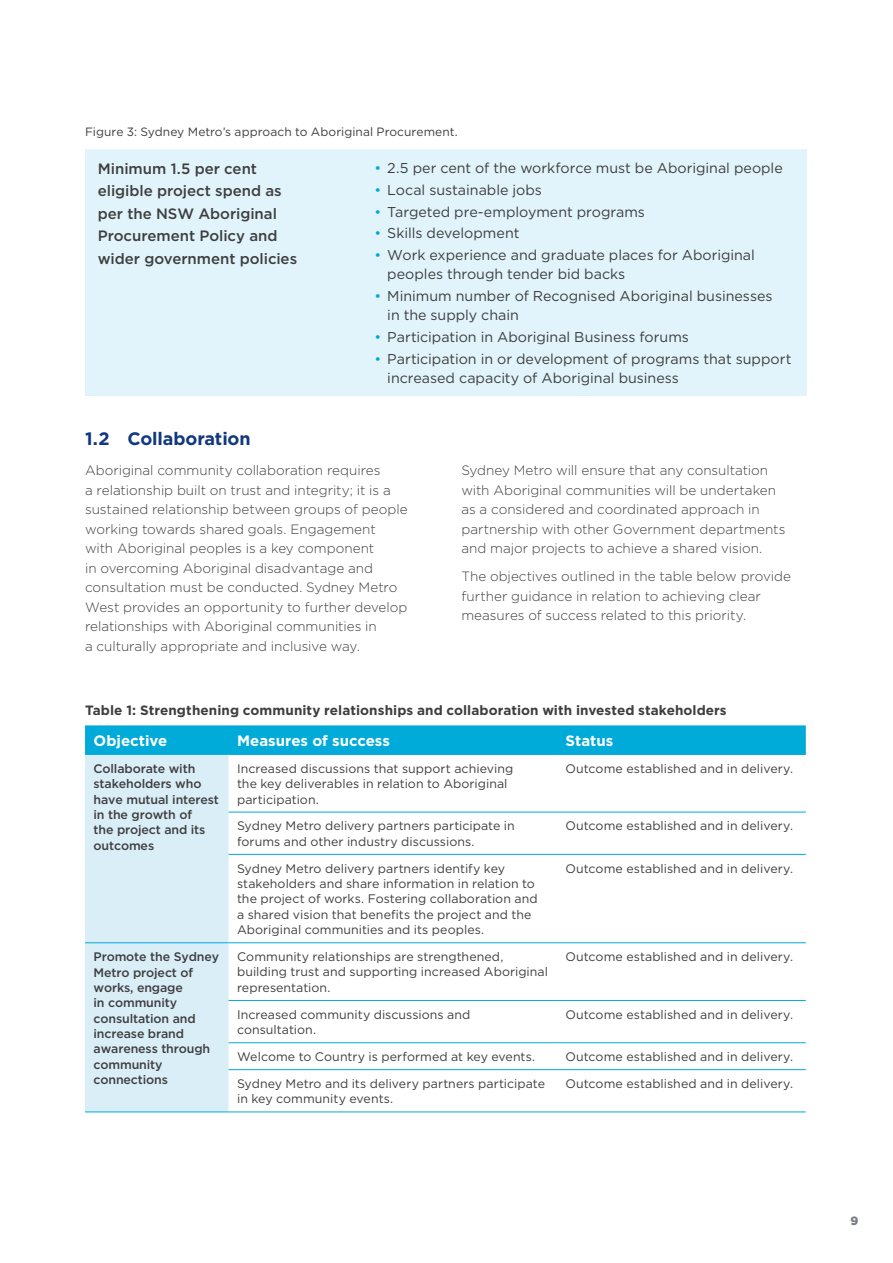
<style>
.page{position:relative;width:893px;height:1263px;background:#fff}
.page>*{position:absolute;margin:0;border:0;box-sizing:border-box;transform-origin:0 0}
.t1{font:700 18px "Gotham";letter-spacing:-.01em;color:#113880}
.t2{font:500 15px/22.5px "Gotham";color:#3e3e3f}
.t3{font:700 15px "Gotham";color:#fff}
.t4{font:14.25px/19.5px "Gotham";color:#3e3e3f}
.t5{font:300 13.5px/19.5px "Gotham";color:#3e3e3f}
.t6{font:700 13.5px "Gotham";letter-spacing:.005em;color:#3e3e3f}
.t7{font:12.3px/15.3px "Gotham";letter-spacing:.005em;color:#3e3e3f}
.t8{font:500 12.3px/15.3px "Gotham";letter-spacing:-.01em;color:#3e3e3f}
.t9{font:12px "Gotham";letter-spacing:.005em;color:#3e3e3f}
.t10{font:900 12px "Gotham";color:#787d83}
.s1{color:#00aad9}
</style>
<div class="page">
<div style="left:85px;top:149px;width:722px;height:247px;background:#e1f4fb"></div>
<div style="left:85px;top:725px;width:721px;height:29px;background:#00aad9"></div>
<div style="left:85px;top:755px;width:144px;height:356px;background:#daeef8"></div>
<hr style="left:229px;top:812px;width:328px;height:1px;background:#00aad9">
<hr style="left:557px;top:812px;width:249px;height:1px;background:#00aad9">
<hr style="left:229px;top:854px;width:328px;height:1px;background:#00aad9">
<hr style="left:557px;top:854px;width:249px;height:1px;background:#00aad9">
<hr style="left:85px;top:942px;width:144px;height:1px;background:#00aad9">
<hr style="left:229px;top:942px;width:328px;height:1px;background:#00aad9">
<hr style="left:557px;top:942px;width:249px;height:1px;background:#00aad9">
<hr style="left:229px;top:1000px;width:328px;height:1px;background:#00aad9">
<hr style="left:557px;top:1000px;width:249px;height:1px;background:#00aad9">
<hr style="left:229px;top:1042px;width:328px;height:1px;background:#00aad9">
<hr style="left:557px;top:1042px;width:249px;height:1px;background:#00aad9">
<hr style="left:85px;top:1111px;width:144px;height:1px;background:#00aad9">
<hr style="left:229px;top:1069px;width:328px;height:1px;background:#00aad9">
<hr style="left:229px;top:1111px;width:328px;height:1px;background:#00aad9">
<hr style="left:557px;top:1069px;width:249px;height:1px;background:#00aad9">
<hr style="left:557px;top:1111px;width:249px;height:1px;background:#00aad9">
<hr style="left:85px;top:754px;width:144px;height:1px;background:#00aad9">
<hr style="left:229px;top:754px;width:328px;height:1px;background:#00aad9">
<hr style="left:557px;top:754px;width:249px;height:1px;background:#00aad9">
<p class="t9" style="left:85px;top:124px;width:374px">Figure 3: Sydney Metro’s approach to Aboriginal Procurement.</p>
<p class="t2" style="left:98px;top:157px;width:201px">Minimum 1.5 per cent eligible project spend as per the NSW Aboriginal<br>Procurement Policy and wider government policies</p>
<p class="t4" style="left:375px;top:158px;width:410px"><span class="s1">•</span> 2.5 per cent of the workforce must be Aboriginal people</p>
<p class="t4" style="left:375px;top:180px;width:169px"><span class="s1">•</span> Local sustainable jobs</p>
<p class="t4" style="left:375px;top:201px;width:272px"><span class="s1">•</span> Targeted pre-employment programs</p>
<p class="t4" style="left:375px;top:223px;width:146px"><span class="s1">•</span> Skills development</p>
<p class="t4" style="left:387px;top:245px;width:369px;text-indent:-13px"><span class="s1">•</span> Work experience and graduate places for Aboriginal peoples through tender bid backs</p>
<p class="t4" style="left:387px;top:286px;width:387px;text-indent:-13px"><span class="s1">•</span> Minimum number of Recognised Aboriginal businesses in the supply chain</p>
<p class="t4" style="left:375px;top:327px;width:316px"><span class="s1">•</span> Participation in Aboriginal Business forums</p>
<p class="t4" style="left:387px;top:349px;width:406px;text-indent:-13px"><span class="s1">•</span> Participation in or development of programs that support increased capacity of Aboriginal business</p>
<h1 class="t1" style="left:85px;top:427px;width:167px">1.2 Collaboration</h1>
<p class="t5" style="left:85px;top:460px;width:324px">Aboriginal community collaboration requires<br>a relationship built on trust and integrity; it is a sustained relationship between groups of people working towards shared goals. Engagement<br>with Aboriginal peoples is a key component<br>in overcoming Aboriginal disadvantage and consultation must be conducted. Sydney Metro West provides an opportunity to further develop relationships with Aboriginal communities in<br>a culturally appropriate and inclusive way.</p>
<p class="t5" style="left:461px;top:460px;width:326px">Sydney Metro will ensure that any consultation with Aboriginal communities will be undertaken as a considered and coordinated approach in partnership with other Government departments and major projects to achieve a shared vision.</p>
<p class="t5" style="left:461px;top:566px;width:331px">The objectives outlined in the table below provide further guidance in relation to achieving clear measures of success related to this priority.</p>
<p class="t6" style="left:85px;top:701px;width:643px">Table 1: Strengthening community relationships and collaboration with invested stakeholders</p>
<p class="t3" style="left:94px;top:731px;width:75px">Objective</p>
<p class="t3" style="left:237px;top:731px;width:154px">Measures of success</p>
<p class="t3" style="left:566px;top:731px;width:49px">Status</p>
<p class="t8" style="left:94px;top:761px;width:127px">Collaborate with stakeholders who have mutual interest in the growth of<br>the project and its outcomes</p>
<p class="t7" style="left:237px;top:760px;width:278px">Increased discussions that support achieving the key deliverables in relation to Aboriginal participation.</p>
<p class="t7" style="left:566px;top:760px;width:229px">Outcome established and in delivery.</p>
<p class="t7" style="left:237px;top:818px;width:279px">Sydney Metro delivery partners participate in forums and other industry discussions.</p>
<p class="t7" style="left:566px;top:818px;width:229px">Outcome established and in delivery.</p>
<p class="t7" style="left:237px;top:860px;width:302px">Sydney Metro delivery partners identify key stakeholders and share information in relation to the project of works. Fostering collaboration and a shared vision that benefits the project and the Aboriginal communities and its peoples.</p>
<p class="t7" style="left:566px;top:860px;width:229px">Outcome established and in delivery.</p>
<p class="t8" style="left:94px;top:949px;width:127px">Promote the Sydney<br>Metro project of works, engage<br>in community consultation and increase brand awareness through community connections</p>
<p class="t7" style="left:237px;top:949px;width:313px">Community relationships are strengthened, building trust and supporting increased Aboriginal representation.</p>
<p class="t7" style="left:566px;top:949px;width:229px">Outcome established and in delivery.</p>
<p class="t7" style="left:237px;top:1006px;width:235px">Increased community discussions and consultation.</p>
<p class="t7" style="left:566px;top:1006px;width:229px">Outcome established and in delivery.</p>
<p class="t7" style="left:237px;top:1049px;width:300px">Welcome to Country is performed at key events.</p>
<p class="t7" style="left:566px;top:1049px;width:229px">Outcome established and in delivery.</p>
<p class="t7" style="left:237px;top:1076px;width:309px">Sydney Metro and its delivery partners participate in key community events.</p>
<p class="t7" style="left:566px;top:1076px;width:229px">Outcome established and in delivery.</p>
<p class="t10" style="left:850px;top:1212px;width:9px">9</p>
</div>
